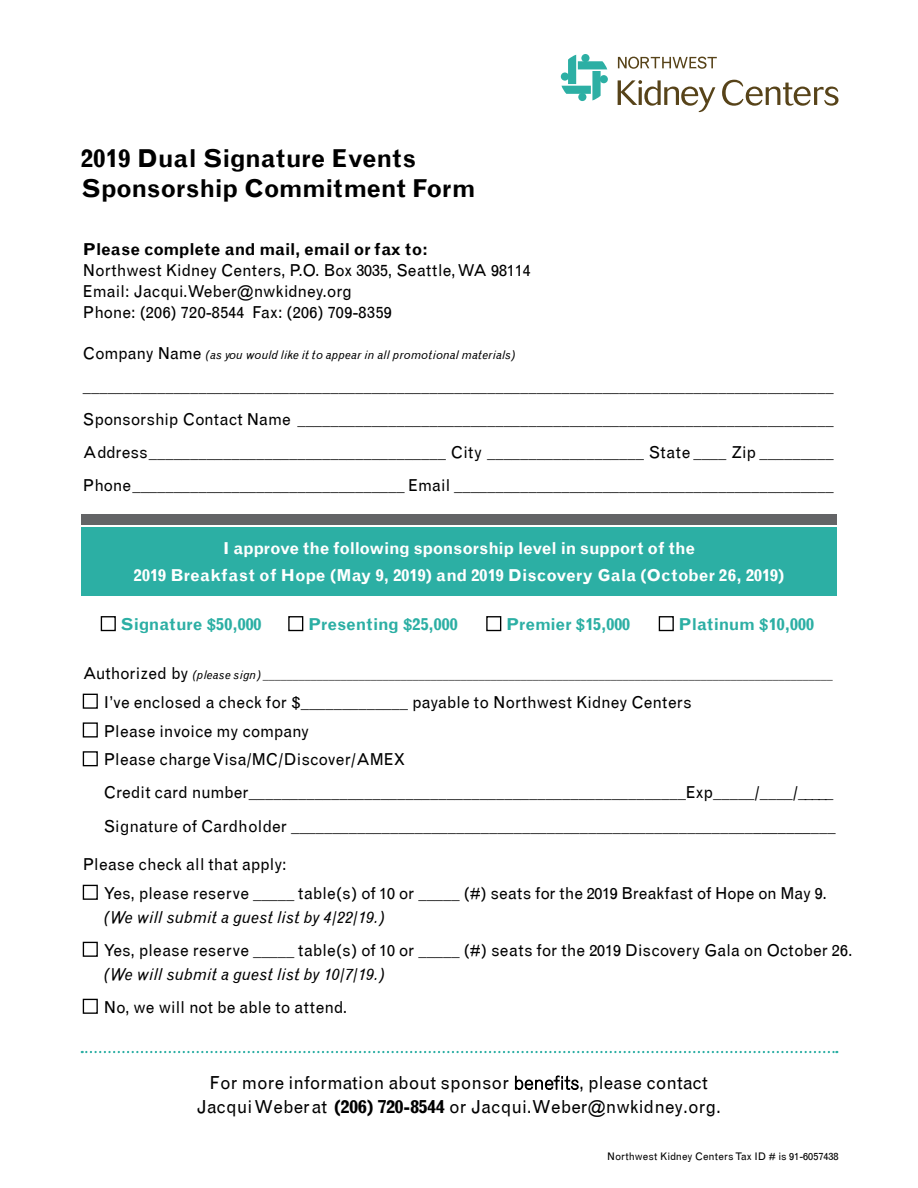
<style>
.page{position:relative;width:918px;height:1188px;background:#fff}
.page>*{position:absolute;margin:0;border:0;box-sizing:border-box;transform-origin:0 0}
.t1{font:700 24.75px/30px "Grotesque";color:#000}
.t2{font:18px/23.4px "Grotesque";color:#000;text-align:center}
.t3{font:16.5px/33px "Grotesque";color:#000}
.t4{font:700 16.5px/27px "Grotesque";letter-spacing:.005em;color:#fff;text-align:center}
.t5{font:italic 16.5px "Grotesque";color:#000}
.t6{font:700 16.5px "Grotesque";color:#2cafa4}
.t7{font:700 16.5px "Grotesque";letter-spacing:-.015em;color:#000}
.t8{font:italic 12px "Grotesque";letter-spacing:.01em;color:#000}
.t9{font:10.5px "Grotesque";color:#000}
.s1{font-style:normal;font-size:16.5px}
.s2{font-family:"Grotesque MT Std"}
.s3{font-family:"Grotesque MT Std";font-weight:300}
.s4{font-weight:700}
</style>
<div class="page">
<div style="left:101px;top:616px;width:15px;height:15px;border:1px solid #000"></div>
<div style="left:288px;top:616px;width:15px;height:15px;border:1px solid #000"></div>
<div style="left:486px;top:616px;width:15px;height:15px;border:1px solid #000"></div>
<div style="left:659px;top:616px;width:15px;height:15px;border:1px solid #000"></div>
<div style="left:83px;top:694px;width:15px;height:15px;border:1px solid #000"></div>
<div style="left:83px;top:722px;width:15px;height:16px;border:1px solid #000"></div>
<div style="left:83px;top:751px;width:15px;height:15px;border:1px solid #000"></div>
<div style="left:83px;top:885px;width:15px;height:15px;border:1px solid #000"></div>
<div style="left:83px;top:942px;width:15px;height:15px;border:1px solid #000"></div>
<div style="left:83px;top:999px;width:15px;height:15px;border:1px solid #000"></div>
<div style="left:81px;top:527px;width:756px;height:69px;background:#2cafa4"></div>
<div style="left:81px;top:514px;width:756px;height:11px;background:#636466"></div>
<svg style="left:82px;top:1051px;width:755px;height:2px"></svg>
<svg style="left:561px;top:55px;width:46px;height:46px"></svg>
<svg style="left:618px;top:57px;width:99px;height:12px"></svg>
<svg style="left:618px;top:80px;width:97px;height:32px"></svg>
<svg style="left:722px;top:80px;width:116px;height:26px"></svg>
<h1 class="t1" style="left:81px;top:144px;width:396px">2019 Dual Signature Events<br>Sponsorship Commitment Form</h1>
<p class="t7" style="left:83px;top:239px;width:346px">Please complete and mail, email or fax to:</p>
<p class="t3" style="left:83px;top:260px;width:449px;line-height:21px">Northwest Kidney Centers, P.O. Box 3035, Seattle, WA 98114<br>Email: Jacqui.Weber@nwkidney.org<br>Phone: (206) 720-8544 Fax: (206) 709-8359</p>
<p class="t8" style="left:83px;top:347px;width:434px"><span class="s1">Company Name</span> (as you would like it to appear in all promotional materials)</p>
<p class="t3" style="left:83px;top:369px;width:752px;text-align:justify">___________________________________________________________________________________________ Sponsorship Contact Name _________________________________________________________________ Address____________________________________ City ___________________ State ____ Zip _________ Phone_________________________________ Email ______________________________________________</p>
<p class="t4" style="left:134px;top:535px;width:652px">I approve the following sponsorship level in support of the<br>2019 Breakfast of Hope (May 9, 2019) and 2019 Discovery Gala (October 26, 2019)</p>
<p class="t6" style="left:121px;top:615px;width:142px">Signature $50,000</p>
<p class="t6" style="left:308px;top:615px;width:151px">Presenting $25,000</p>
<p class="t6" style="left:506px;top:615px;width:126px">Premier $15,000</p>
<p class="t6" style="left:679px;top:615px;width:137px">Platinum $10,000</p>
<p class="t8" style="left:83px;top:668px;width:751px"><span class="s1">Authorized by</span> (please sign) _______________________________________________________________________________________________</p>
<p class="t3" style="left:104px;top:688px;width:590px;line-height:28.8px">I’ve enclosed a check for $_____________ payable to Northwest Kidney Centers<br>Please invoice my company<br>Please charge Visa/MC/Discover/AMEX</p>
<p class="t3" style="left:104px;top:776px;width:733px;line-height:33.9px">Credit card number_____________________________________________________Exp_____/____/_____<br><span class="s2">Signature</span> of <span class="s2">C</span>ardhol<span class="s2">d</span>er ________________________________________________________<span class="s2">_______</span>___</p>
<p class="t3" style="left:104px;top:851px;width:725px;line-height:28.5px;text-indent:-21px">Please check all that apply:<br>Yes, please reserve _____ table(s) of 10 or _____ (#) seats for the 2019 Breakfast of Hope on May 9.</p>
<p class="t5" style="left:104px;top:908px;width:282px">(We will submit a guest list by 4/22/19.)</p>
<p class="t3" style="left:104px;top:934px;width:750px">Yes, please reserve _____ table(s) of 10 or _____ (#) seats for the 2019 Discovery Gala on October 26.</p>
<p class="t5" style="left:104px;top:965px;width:282px">(We will submit a guest list by 10/7/19.)</p>
<p class="t3" style="left:104px;top:991px;width:245px">No, we will not be able to attend.</p>
<p class="t2" style="left:196px;top:1071px;width:526px">For more information about sponsor <span class="s3">benefits</span>, please contact<br>Jacqui Weber at <span class="s4">(206) 720-8544</span> or Jacqui.Weber@nwkidney.org.</p>
<p class="t9" style="left:607px;top:1150px;width:233px">Northwest Kidney Centers Tax ID # is 91-6057438</p>
</div>
